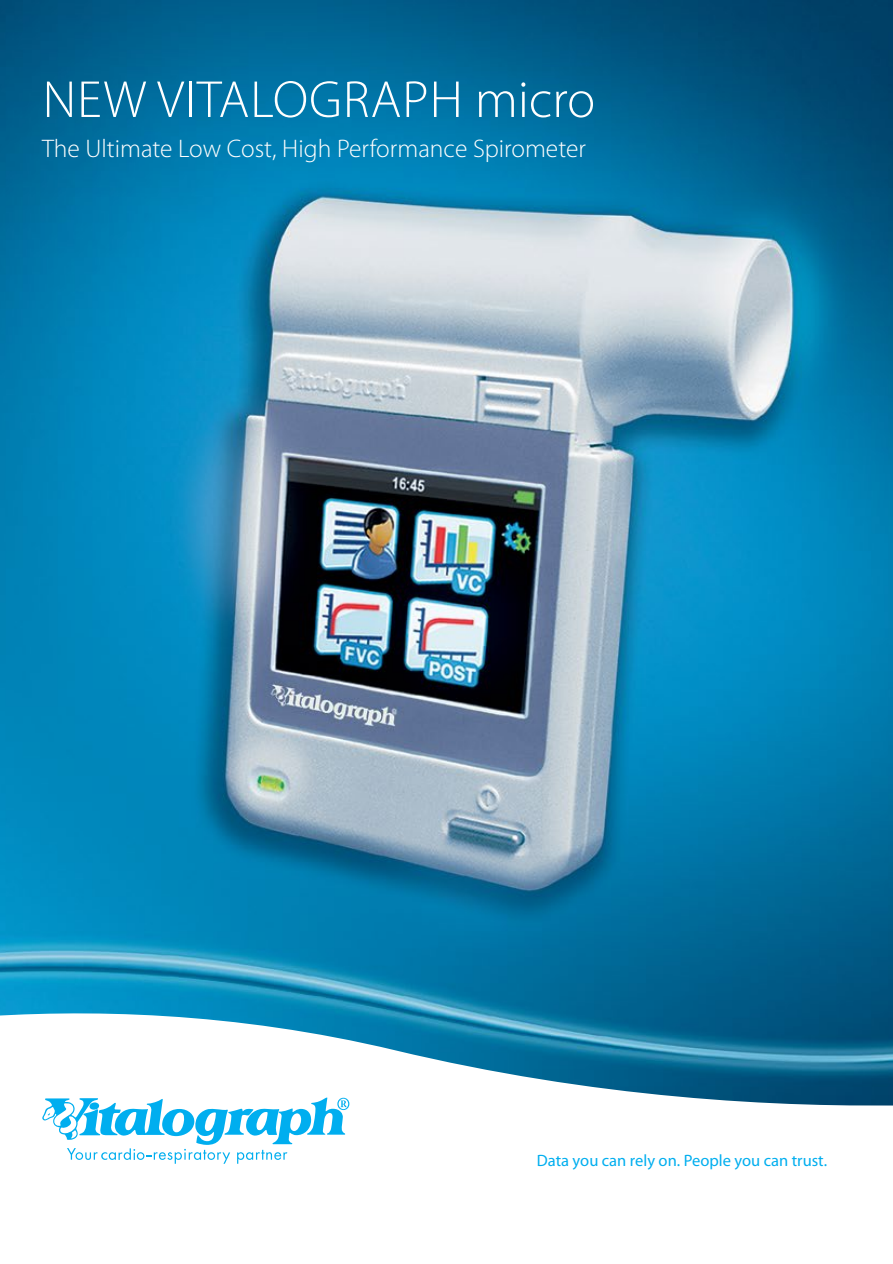
<style>
.page{position:relative;width:893px;height:1264px;background:#fff}
.page>*{position:absolute;margin:0;border:0;box-sizing:border-box;transform-origin:0 0}
.t1{font:300 52.5px "Myriad Pro";letter-spacing:.02em;color:#fff}
.t2{font:300 25.5px "Myriad Pro";color:#fff}
.t3{font:16.5px "Myriad Pro";color:#00aeef}
</style>
<div class="page">
<img style="left:0;top:0;width:892px;height:1008px">
<svg style="left:0;top:1008px;width:892px;height:156px"></svg>
<svg style="left:42px;top:1097px;width:307px;height:66px"></svg>
<h1 class="t1" style="left:43px;top:71px;width:554px">NEW VITALOGRAPH micro</h1>
<p class="t2" style="left:42px;top:135px;width:545px">The Ultimate Low Cost, High Performance Spirometer</p>
<p class="t3" style="left:537px;top:1151px;width:292px">Data you can rely on. People you can trust.</p>
</div>
